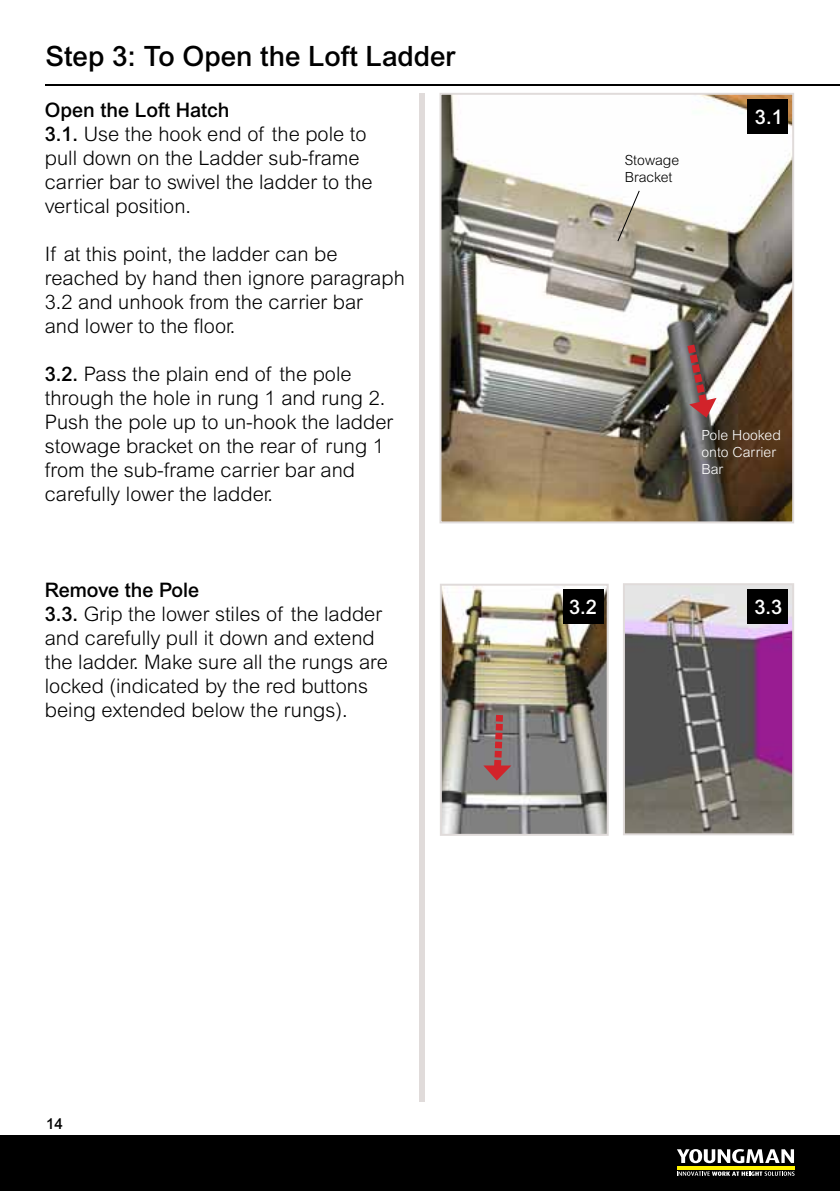
<style>
.page{position:relative;width:840px;height:1191px;background:#fff}
.page>*{position:absolute;margin:0;border:0;box-sizing:border-box;transform-origin:0 0}
.t1{font:500 28px "Arial MT Std";color:#000}
.t2{font:300 20px/24px "Arial MT Std";color:#000}
.t3{font:500 20px "Arial MT Std";color:#fff}
.t4{font:500 15px "Arial MT Std";color:#000}
.t5{font:300 14px/16.8px "Arial MT Std";color:#fff}
.t6{font:300 14px/16.8px "Arial MT Std";color:#000}
.s1{font-weight:500}
</style>
<div class="page">
<div style="left:0;top:1135px;width:839px;height:56px;background:#000"></div>
<hr style="left:676px;top:1166px;width:118px;height:3px;background:#fff200">
<svg style="left:677px;top:1149px;width:116px;height:14px"></svg>
<svg style="left:677px;top:1171px;width:117px;height:4px"></svg>
<div style="left:418px;top:94px;width:6px;height:1007px;background:#e0dbda"></div>
<img style="left:442px;top:96px;width:348px;height:424px">
<div style="left:439px;top:93px;width:354px;height:430px;border:2px solid #e0dbda"></div>
<div style="left:747px;top:99px;width:40px;height:35px;background:#000"></div>
<img style="left:442px;top:586px;width:163px;height:247px">
<div style="left:439px;top:583px;width:169px;height:253px;border:2px solid #e0dbda"></div>
<div style="left:562px;top:589px;width:40px;height:35px;background:#000"></div>
<img style="left:625px;top:586px;width:165px;height:246px">
<div style="left:622px;top:583px;width:171px;height:252px;border:2px solid #e0dbda"></div>
<div style="left:747px;top:589px;width:40px;height:35px;background:#000"></div>
<svg style="left:617px;top:190px;width:22px;height:52px"></svg>
<svg style="left:682px;top:337px;width:34px;height:81px;background:#886463"></svg>
<svg style="left:483px;top:765px;width:28px;height:15px"></svg>
<div style="left:494px;top:760px;width:7px;height:6px;background:#d2232a"></div>
<div style="left:494px;top:751px;width:7px;height:6px;background:#d2232a"></div>
<div style="left:494px;top:741px;width:8px;height:7px;background:#d2232a"></div>
<div style="left:495px;top:733px;width:7px;height:6px;background:#d2232a"></div>
<div style="left:495px;top:724px;width:7px;height:6px;background:#d2232a"></div>
<div style="left:495px;top:715px;width:7px;height:6px;background:#d2232a"></div>
<hr style="left:45px;top:84px;width:794px;height:1px;background:#000">
<h1 class="t1" style="left:45px;top:39px;width:411px">Step 3: To Open the Loft Ladder</h1>
<p class="t2" style="left:45px;top:98px;width:329px"><span class="s1">Open the Loft Hatch<br>3.1.</span> Use the hook end of the pole to pull down on the Ladder sub-frame carrier bar to swivel the ladder to the vertical position.</p>
<p class="t2" style="left:45px;top:242px;width:361px">If at this point, the ladder can be reached by hand then ignore paragraph<br>3.2 and unhook from the carrier bar<br>and lower to the floor.</p>
<p class="t2" style="left:45px;top:362px;width:349px"><span class="s1">3.2.</span> Pass the plain end of the pole through the hole in rung 1 and rung 2.<br>Push the pole up to un-hook the ladder stowage bracket on the rear of rung 1 from the sub-frame carrier bar and carefully lower the ladder.</p>
<p class="t2" style="left:45px;top:578px;width:344px"><span class="s1">Remove the Pole<br>3.3.</span> Grip the lower stiles of the ladder and carefully pull it down and extend the ladder. Make sure all the rungs are locked (indicated by the red buttons being extended below the rungs).</p>
<p class="t6" style="left:624px;top:151px;width:56px">Stowage<br>Bracket</p>
<p class="t3" style="left:754px;top:106px;width:29px">3.1</p>
<p class="t5" style="left:701px;top:427px;width:81px">Pole Hooked onto Carrier<br>Bar</p>
<p class="t3" style="left:568px;top:595px;width:29px">3.2</p>
<p class="t3" style="left:754px;top:595px;width:29px">3.3</p>
<p class="t4" style="left:46px;top:1115px;width:18px">14</p>
</div>
